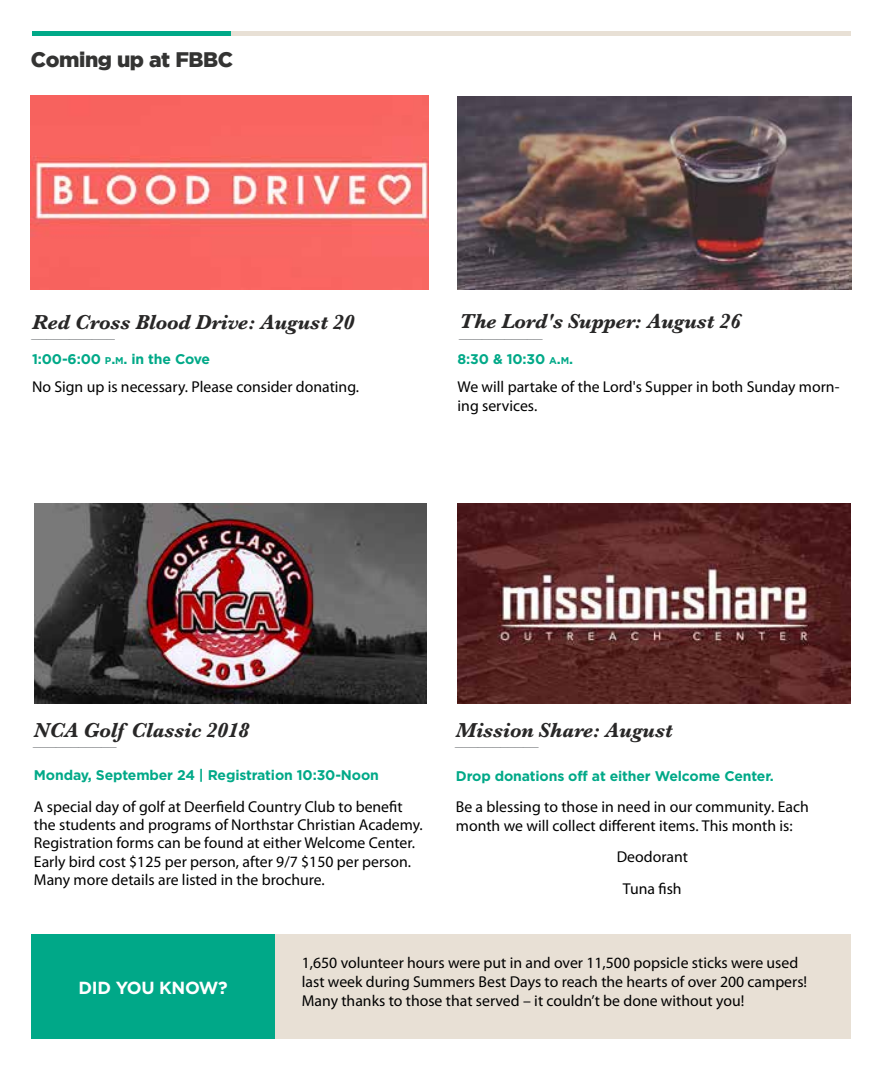
<style>
.page{position:relative;width:882px;height:1071px;background:#fff}
.page>*{position:absolute;margin:0;border:0;box-sizing:border-box;transform-origin:0 0}
.t1{font:italic 700 21px "Baskerville";letter-spacing:-.01em;color:#282727}
.t2{font:900 21px "Gotham";letter-spacing:-.02em;color:#343433}
.t3{font:700 17.5px "Gotham";letter-spacing:-.02em;color:#fff}
.t4{font:15.75px/18.4px "Myriad Pro";color:#000101}
.t5{font:15.75px/18.9px "Myriad Pro";color:#000}
.t6{font:italic 700 15.75px "Baskerville";color:#939598}
.t7{font:700 14px "Gotham";letter-spacing:-.01em;color:#00a988}
.s1{font-size:9.8px}
.s2{font-style:inherit}
</style>
<div class="page">
<div style="left:275px;top:934px;width:575px;height:106px;background:#e8e0d5"></div>
<div style="left:32px;top:934px;width:243px;height:106px;background:#00a888"></div>
<hr style="left:33px;top:32px;width:199px;height:4px;background:#00a988">
<hr style="left:232px;top:32px;width:619px;height:4px;background:#e8e0d5">
<img style="left:458px;top:504px;width:392px;height:199px">
<img style="left:31px;top:96px;width:398px;height:194px">
<img style="left:458px;top:97px;width:393px;height:193px">
<img style="left:34px;top:504px;width:393px;height:199px">
<h1 class="t2" style="left:31px;top:47px;width:204px">Coming up at FBBC</h1>
<h1 class="t1" style="left:32px;top:307px;width:324px">Red Cross Blood Drive: August 20</h1>
<p class="t6" style="left:32px;top:322px;width:85px">___________</p>
<p class="t5" style="left:32px;top:377px;width:329px">No Sign up is necessary. Please consider donating.</p>
<p class="t7" style="left:32px;top:351px;width:180px">1:00-6:00 <span class="s1">P</span><span class="s2">.</span><span class="s1">M</span><span class="s2">.</span> in the Cove</p>
<h1 class="t1" style="left:460px;top:307px;width:282px">The Lord's Supper: August 26</h1>
<p class="t6" style="left:460px;top:322px;width:85px">___________</p>
<p class="t7" style="left:458px;top:351px;width:117px">8:30 &amp; 10:30 <span class="s1">A</span><span class="s2">.</span><span class="s1">M</span><span class="s2">.</span></p>
<p class="t5" style="left:458px;top:376px;width:383px">We will partake of the Lord's Supper in both Sunday morn&shy;ing services.</p>
<h1 class="t1" style="left:34px;top:715px;width:217px">NCA Golf Classic 2018</h1>
<p class="t6" style="left:34px;top:730px;width:85px">___________</p>
<h1 class="t1" style="left:456px;top:715px;width:218px">Mission Share: August</h1>
<p class="t6" style="left:456px;top:730px;width:85px">___________</p>
<p class="t7" style="left:34px;top:767px;width:346px">Monday, September 24 | Registration 10:30-Noon</p>
<p class="t7" style="left:456px;top:768px;width:319px">Drop donations off at either Welcome Center.</p>
<p class="t4" style="left:34px;top:797px;width:390px">A special day of golf at Deerfield Country Club to benefit the students and programs of Northstar Christian Academy.<br>Registration forms can be found at either Welcome Center.<br>Early bird cost $125 per person, after 9/7 $150 per person.<br>Many more details are listed in the brochure.</p>
<p class="t4" style="left:456px;top:797px;width:355px;line-height:19.2px">Be a blessing to those in need in our community. Each month we will collect different items. This month is:</p>
<p class="t4" style="left:617px;top:841px;width:73px;line-height:31.5px;text-align:center">Deodorant<br>Tuna fish</p>
<p class="t3" style="left:79px;top:978px;width:151px">DID YOU KNOW?</p>
<p class="t5" style="left:302px;top:953px;width:507px">1,650 volunteer hours were put in and over 11,500 popsicle sticks were used last week during Summers Best Days to reach the hearts of over 200 campers!<br>Many thanks to those that served – it couldn’t be done without you!</p>
</div>
